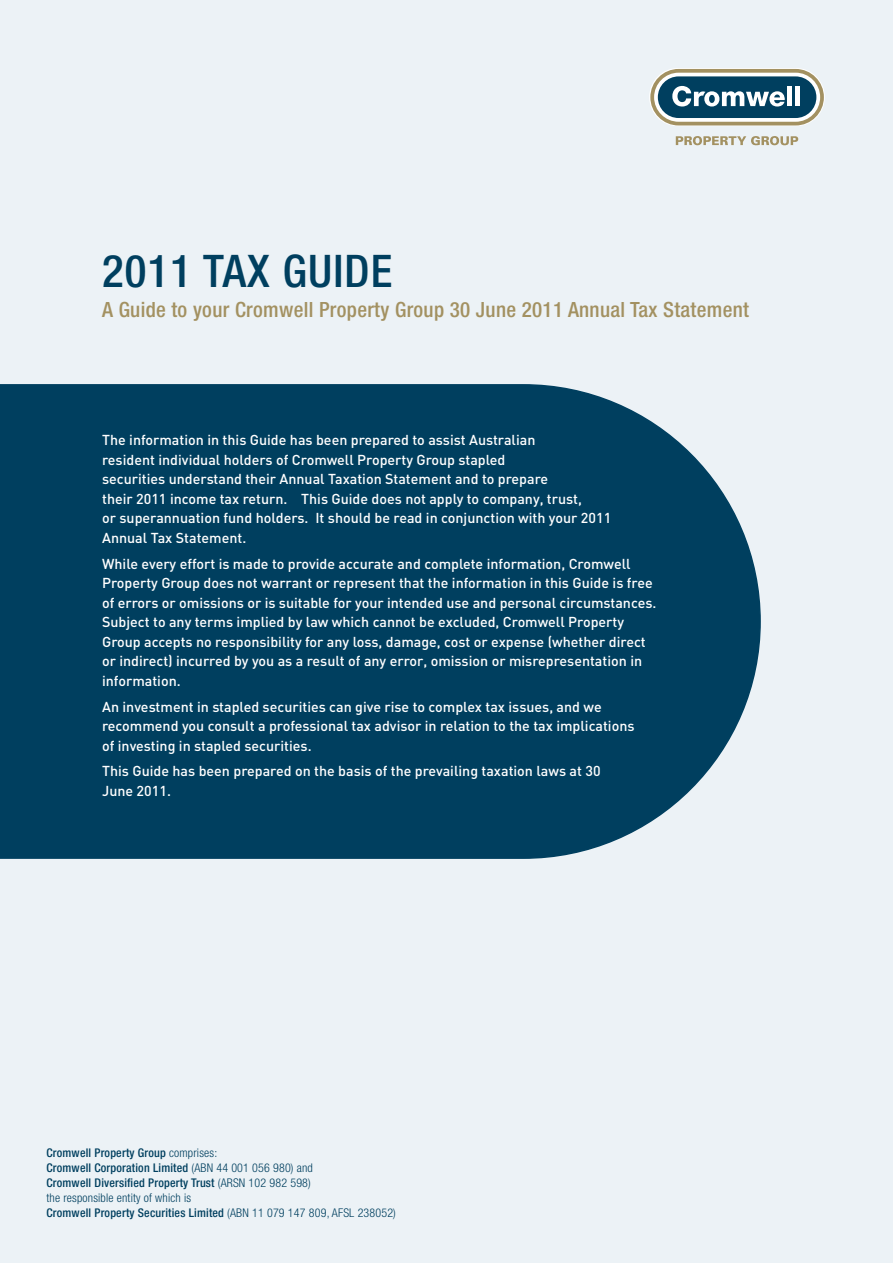
<style>
.page{position:relative;width:893px;height:1263px;background:#ecf2f6}
.page>*{position:absolute;margin:0;border:0;box-sizing:border-box;transform-origin:0 0}
.t1{font:500 condensed 45px "Helvetica Neue LT Std";letter-spacing:.025em;color:#003f5f}
.t2{font:500 condensed 21px "Helvetica Neue LT Std";letter-spacing:.015em;color:#a39161}
.t3{font:500 14.25px/19.5px "DIN";color:#fff}
.t4{font:500 condensed 12px/15px "Helvetica Neue LT Std";letter-spacing:.015em;color:#003f5f}
.s1{font-weight:300}
</style>
<div class="page">
<svg style="left:0;top:384px;width:761px;height:475px;background:#0f4b69"></svg>
<svg style="left:676px;top:136px;width:122px;height:9px"></svg>
<svg style="left:649px;top:68px;width:176px;height:58px"></svg>
<svg style="left:650px;top:69px;width:174px;height:56px;background:#6a8993"></svg>
<div style="left:787px;top:86px;width:5px;height:20px;background:#fff"></div>
<div style="left:795px;top:86px;width:5px;height:20px;background:#fff"></div>
<h1 class="t1" style="left:102px;top:244px;width:292px">2011 tax guide</h1>
<h2 class="t2" style="left:102px;top:297px;width:648px">A Guide to your Cromwell Property Group 30 June 2011 Annual Tax Statement</h2>
<p class="t3" style="left:102px;top:430px;width:511px">The information in this Guide has been prepared to assist Australian<br>resident individual holders of Cromwell Property Group stapled<br>securities understand their Annual Taxation Statement and to prepare<br>their 2011 income tax return. This Guide does not apply to company, trust,<br>or superannuation fund holders. It should be read in conjunction with your 2011<br>Annual Tax Statement.</p>
<p class="t3" style="left:102px;top:553px;width:556px">While every effort is made to provide accurate and complete information, Cromwell Property Group does not warrant or represent that the information in this Guide is free of errors or omissions or is suitable for your intended use and personal circumstances.<br>Subject to any terms implied by law which cannot be excluded, Cromwell Property Group accepts no responsibility for any loss, damage, cost or expense (whether direct or indirect) incurred by you as a result of any error, omission or misrepresentation in information.</p>
<p class="t3" style="left:102px;top:696px;width:534px">An investment in stapled securities can give rise to complex tax issues, and we recommend you consult a professional tax advisor in relation to the tax implications of investing in stapled securities.</p>
<p class="t3" style="left:102px;top:761px;width:500px">This Guide has been prepared on the basis of the prevailing taxation laws at 30<br>June 2011.</p>
<p class="t4" style="left:46px;top:1144px;width:351px">Cromwell Property Group <span class="s1">comprises:<br></span>Cromwell Corporation Limited <span class="s1">(ABN 44 001 056 980) and<br></span>Cromwell Diversified Property Trust <span class="s1">(ARSN 102 982 598)<br>the responsible entity of which is<br></span>Cromwell Property Securities Limited <span class="s1">(ABN 11 079 147 809, AFSL 238052)</span></p>
</div>
